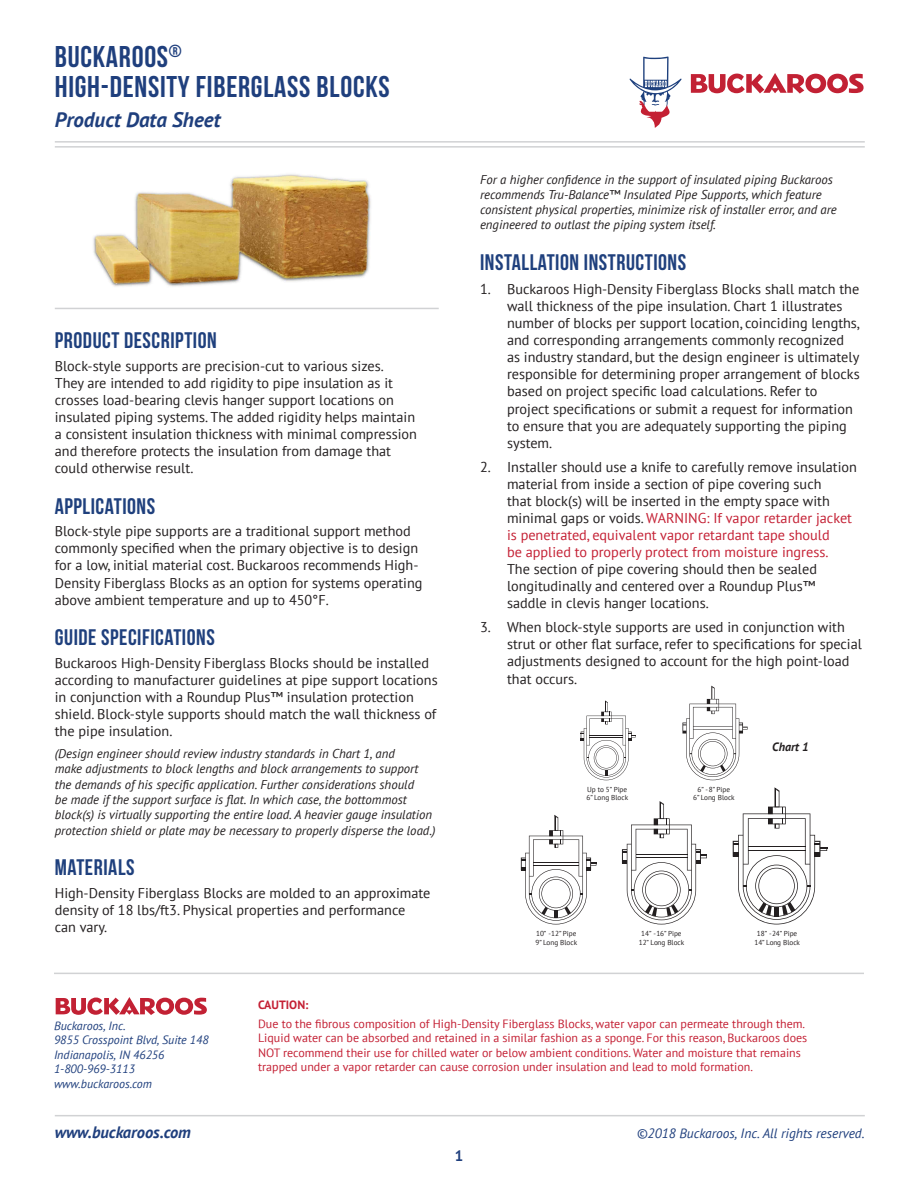
<style>
.page{position:relative;width:918px;height:1188px;background:#fff}
.page>*{position:absolute;margin:0;border:0;box-sizing:border-box;transform-origin:0 0}
.t1{font:30px "Bebas Neue";letter-spacing:.025em;color:#1f3f7d}
.Text_Content{font:22.5px "Bebas Neue";letter-spacing:.025em;color:#1f407d}
.t2{font:italic 700 21px "PT Sans";color:#1f3f7d}
.t3{font:italic 700 16.5px "PT Sans";color:#1f3f7d}
.t4{font:700 15px "PT Sans";color:#1f3f7d}
.Text_Content-2{font:14.25px/17.1px "PT Sans";color:#231f20}
.t5{font:italic 13.5px "PT Sans";color:#1f3f7d}
.Text_Content-3{font:italic 12.75px/15.3px "PT Sans";color:#231f20}
.t6{font:12px/14.4px "PT Sans";color:#c42034}
.t7{font:italic 12px "PT Sans";color:#1f3f7d}
.t8{font:700 12px "PT Sans";color:#c42034}
.Text_Content-4{font:italic 700 12px "PT Sans";color:#231f20}
.t9{font:7.2px/8.7px "PT Sans";color:#231f20;text-align:center}
.s1{color:#c42034}
</style>
<div class="page">
<img style="left:78px;top:174px;width:307px;height:134px">
<svg style="left:630px;top:56px;width:52px;height:72px"></svg>
<hr style="left:55px;top:141px;width:810px;height:2px;background:#d1d2d4">
<hr style="left:55px;top:146px;width:810px;height:2px;background:#d1d2d4">
<hr style="left:55px;top:308px;width:384px;height:1px;background:#d1d2d4">
<svg style="left:691px;top:73px;width:173px;height:21px"></svg>
<hr style="left:55px;top:1115px;width:810px;height:1px;background:#d1d2d4">
<hr style="left:54px;top:973px;width:810px;height:1px;background:#d1d2d4">
<svg style="left:56px;top:997px;width:151px;height:18px"></svg>
<svg style="left:733px;top:787px;width:94px;height:137px"></svg>
<svg style="left:682px;top:686px;width:66px;height:94px"></svg>
<svg style="left:622px;top:801px;width:85px;height:123px"></svg>
<svg style="left:581px;top:700px;width:55px;height:80px"></svg>
<svg style="left:521px;top:815px;width:75px;height:109px"></svg>
<p class="t1" style="left:55px;top:41px;width:128px">BUCKAROOS<sup>®</sup></p>
<p class="t1" style="left:55px;top:71px;width:336px">HIGH-DENSITY FIBERGLASS BLOCKS</p>
<p class="t2" style="left:55px;top:106px;width:167px">Product Data Sheet</p>
<p class="Text_Content" style="left:55px;top:328px;width:164px">PRODUCT DESCRIPTION</p>
<p class="Text_Content-2" style="left:55px;top:357px;width:331px">Block-style supports are precision-cut to various sizes.</p>
<p class="Text_Content-2" style="left:55px;top:374px;width:362px">They are intended to add rigidity to pipe insulation as it crosses load-bearing clevis hanger support locations on insulated piping systems. The added rigidity helps maintain</p>
<p class="Text_Content-2" style="left:55px;top:425px;width:364px">a consistent insulation thickness with minimal compression and therefore protects the insulation from damage that</p>
<p class="Text_Content-2" style="left:55px;top:459px;width:140px">could otherwise result.</p>
<p class="Text_Content" style="left:55px;top:494px;width:102px">APPLICATIONS</p>
<p class="Text_Content-2" style="left:55px;top:522px;width:369px">Block-style pipe supports are a traditional support method commonly specified when the primary objective is to design for a low, initial material cost. Buckaroos recommends High-Density Fiberglass Blocks as an option for systems operating above ambient temperature and up to 450°F.</p>
<p class="Text_Content" style="left:55px;top:625px;width:161px">GUIDE SPECIFICATIONS</p>
<p class="Text_Content-2" style="left:55px;top:654px;width:384px">Buckaroos High-Density Fiberglass Blocks should be installed according to manufacturer guidelines at pipe support locations in conjunction with a Roundup Plus™ insulation protection shield. Block-style supports should match the wall thickness of the pipe insulation.</p>
<p class="Text_Content-3" style="left:55px;top:746px;width:382px">(Design engineer should review industry standards in Chart 1, and<br>make adjustments to block lengths and block arrangements to support the demands of his specific application. Further considerations should<br>be made if the support surface is flat. In which case, the bottommost block(s) is virtually supporting the entire load. A heavier gauge insulation protection shield or plate may be necessary to properly disperse the load.)</p>
<p class="Text_Content" style="left:55px;top:855px;width:81px">MATERIALS</p>
<p class="Text_Content-2" style="left:55px;top:884px;width:377px">High-Density Fiberglass Blocks are molded to an approximate density of 18 lbs/ft3. Physical properties and performance</p>
<p class="Text_Content-2" style="left:55px;top:918px;width:54px">can vary.</p>
<p class="Text_Content-3" style="left:480px;top:171px;width:358px">For a higher confidence in the support of insulated piping Buckaroos recommends Tru-Balance™ Insulated Pipe Supports, which feature consistent physical properties, minimize risk of installer error, and are engineered to outlast the piping system itself.</p>
<p class="Text_Content" style="left:480px;top:250px;width:208px">INSTALLATION INSTRUCTIONS</p>
<p class="Text_Content-2" style="left:507px;top:280px;width:354px;text-indent:-27px">1. Buckaroos High-Density Fiberglass Blocks shall match the wall thickness of the pipe insulation. Chart 1 illustrates number of blocks per support location, coinciding lengths, and corresponding arrangements commonly recognized as industry standard, but the design engineer is ultimately responsible for determining proper arrangement of blocks based on project specific load calculations. Refer to project specifications or submit a request for information to ensure that you are adequately supporting the piping system.</p>
<p class="Text_Content-2" style="left:507px;top:458px;width:351px;text-indent:-27px">2. Installer should use a knife to carefully remove insulation material from inside a section of pipe covering such<br>that block(s) will be inserted in the empty space with minimal gaps or voids. <span class="s1">WARNING: If vapor retarder jacket is penetrated, equivalent vapor retardant tape should<br>be applied to properly protect from moisture ingress.<br></span>The section of pipe covering should then be sealed longitudinally and centered over a Roundup Plus™ saddle in clevis hanger locations.</p>
<p class="Text_Content-2" style="left:507px;top:618px;width:356px;text-indent:-27px">3. When block-style supports are used in conjunction with strut or other flat surface, refer to specifications for special adjustments designed to account for the high point-load that occurs.</p>
<p class="t9" style="left:586px;top:785px;width:43px;text-align:left">Up to 5” Pipe<br>6” Long Block</p>
<p class="t9" style="left:693px;top:785px;width:43px">6” - 8” Pipe<br>6” Long Block</p>
<p class="Text_Content-4" style="left:772px;top:738px;width:38px">Chart 1</p>
<p class="t9" style="left:536px;top:929px;width:43px;text-align:left">10” - 12” Pipe<br>9” Long Block</p>
<p class="t9" style="left:639px;top:929px;width:47px">14” - 16” Pipe<br>12” Long Block</p>
<p class="t9" style="left:754px;top:929px;width:47px">18” - 24” Pipe<br>14” Long Block</p>
<p class="t7" style="left:54px;top:1018px;width:73px">Buckaroos, Inc.</p>
<p class="t7" style="left:54px;top:1033px;width:156px">9855 Crosspoint Blvd, Suite 148</p>
<p class="t7" style="left:54px;top:1047px;width:112px">Indianapolis, IN 46256</p>
<p class="t7" style="left:54px;top:1061px;width:82px">1-800-969-3113</p>
<p class="t7" style="left:54px;top:1076px;width:99px">www.buckaroos.com</p>
<p class="t8" style="left:258px;top:997px;width:52px">CAUTION:</p>
<p class="t6" style="left:258px;top:1016px;width:551px">Due to the fibrous composition of High-Density Fiberglass Blocks, water vapor can permeate through them.<br>Liquid water can be absorbed and retained in a similar fashion as a sponge. For this reason, Buckaroos does NOT recommend their use for chilled water or below ambient conditions. Water and moisture that remains trapped under a vapor retarder can cause corrosion under insulation and lead to mold formation.</p>
<p class="t3" style="left:55px;top:1121px;width:138px">www.buckaroos.com</p>
<p class="t5" style="left:637px;top:1124px;width:229px">©2018 Buckaroos, Inc. All rights reserved.</p>
<p class="t4" style="left:455px;top:1145px;width:10px">1</p>
</div>
